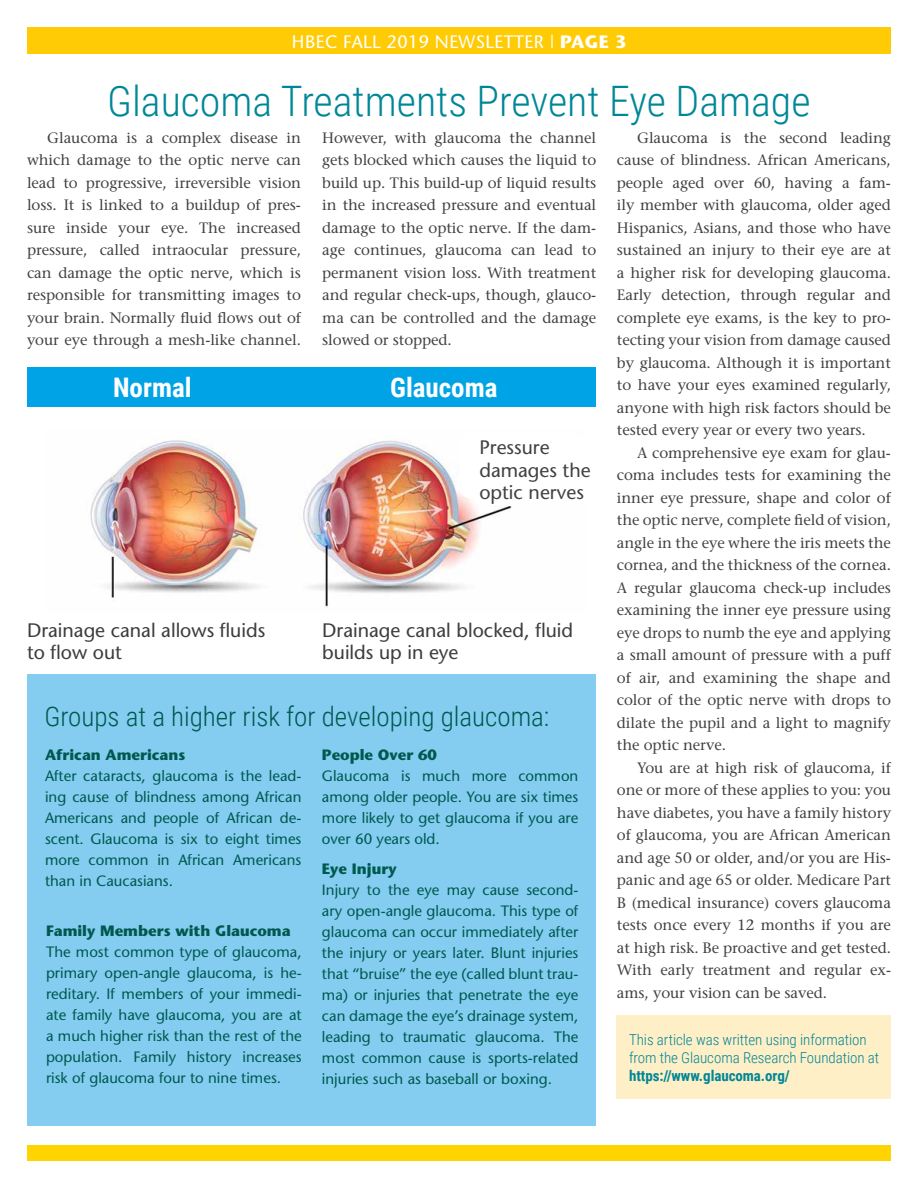
<style>
.page{position:relative;width:918px;height:1188px;background:#fff}
.page>*{position:absolute;margin:0;border:0;box-sizing:border-box;transform-origin:0 0}
.t1{font:300 42px "Roboto Condensed";color:#008797}
.t2{font:300 27px "Roboto Condensed";color:#00594e}
.t3{font:700 27px "Roboto Condensed";color:#fff}
.t4{font:19.5px/22.5px "Stone Sans";color:#3d3c3e}
.t5{font:19.5px/22.5px "Stone Sans";color:#414042}
.t6{font:18px "Stone Sans";letter-spacing:.02em;color:#fff}
.t7{font:15px/22.5px "Stone Serif";letter-spacing:-.005em;color:#414042;text-align:justify}
.t8{font:15px/21px "Stone Sans";color:#00594e;text-align:justify}
.t9{font:300 15px/18px "Roboto Condensed";letter-spacing:-.005em;color:#008797}
.t10{font:700 15px "Stone Sans";color:#00594e}
.t11{font:700 15px "Roboto Condensed";letter-spacing:-.005em;color:#008797}
.s1{font-weight:700}
</style>
<div class="page">
<div style="left:617px;top:1015px;width:274px;height:83px;background:#ffefc6"></div>
<div style="left:27px;top:27px;width:864px;height:26px;background:#ffcb05"></div>
<div style="left:27px;top:368px;width:569px;height:39px;background:#00a4e6"></div>
<div style="left:27px;top:674px;width:569px;height:451px;background:#84cdf1"></div>
<img style="left:90px;top:439px;width:422px;height:168px">
<div style="left:459px;top:432px;width:122px;height:67px;background:#fff;border-radius:14px"></div>
<div style="left:472px;top:479px;width:48px;height:26px;background:#fff;border-radius:11px"></div>
<div style="left:27px;top:1146px;width:864px;height:15px;background:#ffd400"></div>
<p class="t6" style="left:292px;top:30px;width:336px">HBEC FALL 2019 NEWSLETTER | <span class="s1">PAGE 3</span></p>
<h1 class="t1" style="left:107px;top:71px;width:705px">Glaucoma Treatments Prevent Eye Damage</h1>
<p class="t7" style="left:27px;top:126px;width:276px;text-indent:20px">Glaucoma is a complex disease in which damage to the optic nerve can lead to progressive, irreversible vision loss. It is linked to a buildup of pres&shy;sure inside your eye. The increased pressure, called intraocular pressure, can damage the optic nerve, which is responsible for transmitting images to your brain. Normally fluid flows out of your eye through a mesh-like channel.</p>
<p class="t7" style="left:322px;top:126px;width:276px">However, with glaucoma the channel gets blocked which causes the liquid to build up. This build-up of liquid results in the increased pressure and eventual damage to the optic nerve. If the dam&shy;age continues, glaucoma can lead to permanent vision loss. With treatment and regular check-ups, though, glauco&shy;ma can be controlled and the damage slowed or stopped.</p>
<p class="t7" style="left:617px;top:126px;width:276px;text-indent:20px">Glaucoma is the second leading cause of blindness. African Americans, people aged over 60, having a fam&shy;ily member with glaucoma, older aged Hispanics, Asians, and those who have sustained an injury to their eye are at a higher risk for developing glaucoma.<br>Early detection, through regular and complete eye exams, is the key to pro&shy;tecting your vision from damage caused by glaucoma. Although it is important to have your eyes examined regularly, anyone with high risk factors should be tested every year or every two years.</p>
<p class="t7" style="left:617px;top:441px;width:276px;text-indent:20px">A comprehensive eye exam for glau&shy;coma includes tests for examining the inner eye pressure, shape and color of the optic nerve, complete field of vision, angle in the eye where the iris meets the cornea, and the thickness of the cornea.<br>A regular glaucoma check-up includes examining the inner eye pressure using eye drops to numb the eye and applying a small amount of pressure with a puff of air, and examining the shape and color of the optic nerve with drops to dilate the pupil and a light to magnify the optic nerve.</p>
<p class="t7" style="left:617px;top:756px;width:276px;text-indent:20px">You are at high risk of glaucoma, if one or more of these applies to you: you have diabetes, you have a family history of glaucoma, you are African American and age 50 or older, and/or you are His&shy;panic and age 65 or older. Medicare Part B (medical insurance) covers glaucoma tests once every 12 months if you are at high risk. Be proactive and get tested.<br>With early treatment and regular ex&shy;ams, your vision can be saved.</p>
<h2 class="t3" style="left:113px;top:368px;width:80px">Normal</h2>
<h2 class="t3" style="left:390px;top:368px;width:109px">Glaucoma</h2>
<h3 class="t5" style="left:479px;top:436px;width:113px">Pressure damages the optic nerves</h3>
<h3 class="t4" style="left:27px;top:619px;width:240px">Drainage canal allows fluids to flow out</h3>
<h3 class="t4" style="left:322px;top:619px;width:252px">Drainage canal blocked, fluid builds up in eye</h3>
<h2 class="t2" style="left:44px;top:698px;width:507px">Groups at a higher risk for developing glaucoma:</h2>
<p class="t10" style="left:45px;top:745px;width:142px">African Americans</p>
<p class="t8" style="left:45px;top:765px;width:258px">After cataracts, glaucoma is the lead&shy;ing cause of blindness among African Americans and people of African de&shy;scent. Glaucoma is six to eight times more common in African Americans than in Caucasians.</p>
<p class="t10" style="left:322px;top:745px;width:117px">People Over 60</p>
<p class="t8" style="left:322px;top:765px;width:258px">Glaucoma is much more common among older people. You are six times more likely to get glaucoma if you are over 60 years old.</p>
<p class="t10" style="left:322px;top:860px;width:76px">Eye Injury</p>
<p class="t8" style="left:322px;top:879px;width:258px">Injury to the eye may cause second&shy;ary open-angle glaucoma. This type of glaucoma can occur immediately after the injury or years later. Blunt injuries that “bruise” the eye (called blunt trau&shy;ma) or injuries that penetrate the eye can damage the eye’s drainage system, leading to traumatic glaucoma. The most common cause is sports-related injuries such as baseball or boxing.</p>
<p class="t10" style="left:46px;top:922px;width:246px">Family Members with Glaucoma</p>
<p class="t8" style="left:46px;top:942px;width:257px">The most common type of glaucoma, primary open-angle glaucoma, is he&shy;reditary. If members of your immedi&shy;ate family have glaucoma, you are at a much higher risk than the rest of the population. Family history increases risk of glaucoma four to nine times.</p>
<p class="t9" style="left:629px;top:1030px;width:252px">This article was written using information from the Glaucoma Research Foundation at</p>
<p class="t11" style="left:629px;top:1065px;width:162px">https://www.glaucoma.org/</p>
</div>
